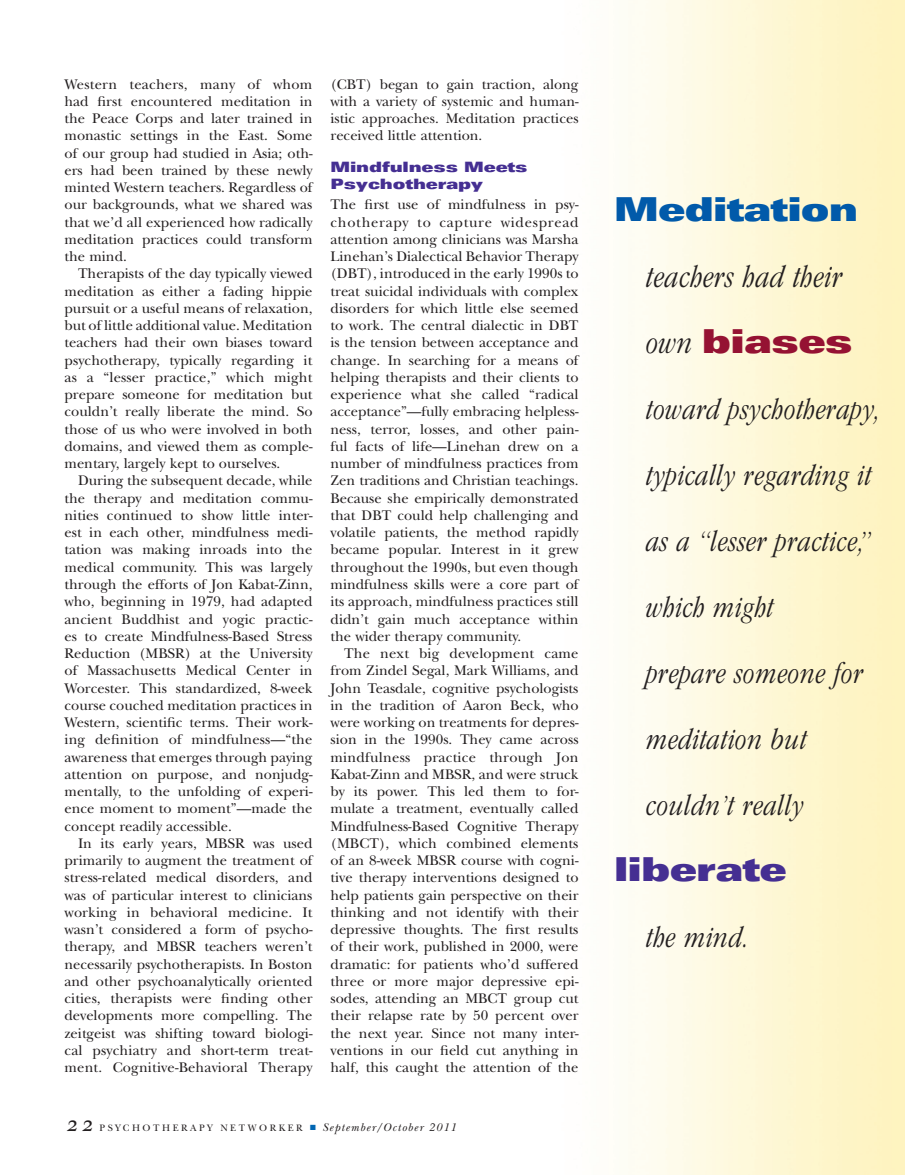
<style>
.page{position:relative;width:905px;height:1175px;background:#fff}
.page>*{position:absolute;margin:0;border:0;box-sizing:border-box;transform-origin:0 0}
.Paragraph_Style_3{font:900 expanded 33px "Univers";letter-spacing:-.025em;color:#015aaa}
.Paragraph_Style_3-2{font:900 expanded 33px "Univers";letter-spacing:-.025em;color:#951233}
.Paragraph_Style_3-3{font:900 expanded 33px "Univers";letter-spacing:-.025em;color:#452f92}
.Paragraph_Style_3-4{font:italic 300 condensed 31.5px "Garamond";letter-spacing:.025em;color:#231f20}
.Paragraph_Style_3-5{font:italic 300 condensed 30px "Garamond";letter-spacing:.025em;color:#231f20}
.t1{font:24px "New Baskerville Italic Os F";color:#231f20}
.Feature_Body{font:14.55px/17.2px "New Baskerville";color:#231f20;text-align:justify}
.Feature_Body_No_Inde{font:14.55px/17.2px "New Baskerville";color:#231f20;text-align:justify}
.Feature_Subhead{font:900 expanded 14.25px/17.2px "Univers";letter-spacing:-.01em;color:#452f92}
.t2{font:9.75px "New Baskerville";letter-spacing:.26em;color:#231f20}
.s1{color:#0166b3}
.s2{font-style:italic;font-size:11.7px}
.s3{font-family:"Garamond";font-weight:300;font-style:italic;font-stretch:condensed;font-size:31.5px;color:#231f20}
</style>
<div class="page">
<p class="Feature_Body_No_Inde" style="left:64px;top:75px;width:249px">Western teachers, many of whom had first encountered meditation in the Peace Corps and later trained in monastic settings in the East. Some of our group had studied in Asia; oth&shy;ers had been trained by these newly minted Western teachers. Regardless of our backgrounds, what we shared was that we’d all experienced how radically meditation practices could transform the mind.</p>
<p class="Feature_Body" style="left:64px;top:265px;width:249px;text-indent:14px">Therapists of the day typically viewed meditation as either a fading hippie pursuit or a useful means of relaxation, but of little additional value. Meditation teachers had their own biases toward psychotherapy, typically regarding it as a “lesser practice,” which might prepare someone for meditation but couldn’t really liberate the mind. So those of us who were involved in both domains, and viewed them as comple&shy;mentary, largely kept to ourselves.</p>
<p class="Feature_Body" style="left:64px;top:472px;width:250px;text-indent:14px">During the subsequent decade, while the therapy and meditation commu&shy;nities continued to show little inter&shy;est in each other, mindfulness medi&shy;tation was making inroads into the medical community. This was largely through the efforts of Jon Kabat-Zinn, who, beginning in 1979, had adapted ancient Buddhist and yogic practic&shy;es to create Mindfulness-Based Stress Reduction (MBSR) at the University of Massachusetts Medical Center in Worcester. This standardized, 8-week course couched meditation practices in Western, scientific terms. Their work&shy;ing definition of mindfulness—“the awareness that emerges through paying attention on purpose, and nonjudg&shy;mentally, to the unfolding of experi&shy;ence moment to moment”—made the concept readily accessible.</p>
<p class="Feature_Body" style="left:64px;top:834px;width:249px;text-indent:14px">In its early years, MBSR was used primarily to augment the treatment of stress-related medical disorders, and was of particular interest to clinicians working in behavioral medicine. It wasn’t considered a form of psycho&shy;therapy, and MBSR teachers weren’t necessarily psychotherapists. In Boston and other psychoanalytically oriented cities, therapists were finding other developments more compelling. The zeitgeist was shifting toward biologi&shy;cal psychiatry and short-term treat&shy;ment. Cognitive-Behavioral Therapy</p>
<p class="Feature_Body" style="left:330px;top:75px;width:249px">(CBT) began to gain traction, along with a variety of systemic and human&shy;istic approaches. Meditation practices received little attention.</p>
<p class="Feature_Subhead" style="left:330px;top:158px;width:198px">Mindfulness Meets<br>Psychotherapy</p>
<p class="Feature_Body_No_Inde" style="left:330px;top:196px;width:250px">The first use of mindfulness in psy&shy;chotherapy to capture widespread attention among clinicians was Marsha Linehan’s Dialectical Behavior Therapy (DBT), introduced in the early 1990s to treat suicidal individuals with complex disorders for which little else seemed to work. The central dialectic in DBT is the tension between acceptance and change. In searching for a means of helping therapists and their clients to experience what she called “radical acceptance”—fully embracing helpless&shy;ness, terror, losses, and other pain&shy;ful facts of life—Linehan drew on a number of mindfulness practices from Zen traditions and Christian teachings.<br>Because she empirically demonstrated that DBT could help challenging and volatile patients, the method rapidly became popular. Interest in it grew throughout the 1990s, but even though mindfulness skills were a core part of its approach, mindfulness practices still didn’t gain much acceptance within the wider therapy community.</p>
<p class="Feature_Body" style="left:330px;top:645px;width:249px;text-indent:14px">The next big development came from Zindel Segal, Mark Williams, and John Teasdale, cognitive psychologists in the tradition of Aaron Beck, who were working on treatments for depres&shy;sion in the 1990s. They came across mindfulness practice through Jon Kabat-Zinn and MBSR, and were struck by its power. This led them to for&shy;mulate a treatment, eventually called Mindfulness-Based Cognitive Therapy (MBCT), which combined elements of an 8-week MBSR course with cogni&shy;tive therapy interventions designed to help patients gain perspective on their thinking and not identify with their depressive thoughts. The first results of their work, published in 2000, were dramatic: for patients who’d suffered three or more major depressive epi&shy;sodes, attending an MBCT group cut their relapse rate by 50 percent over the next year. Since not many inter&shy;ventions in our field cut anything in half, this caught the attention of the</p>
<h3 class="t1" style="left:64px;top:1109px;width:30px">22</h3>
<p class="t2" style="left:99px;top:1122px;width:358px">PSYCHOTHERAPY NETWORKER <span class="s1">■</span> <span class="s2">September/October 2011</span></p>
<p class="Paragraph_Style_3" style="left:614px;top:190px;width:246px">Meditation</p>
<p class="Paragraph_Style_3-4" style="left:646px;top:260px;width:198px">teachers had their</p>
<p class="Paragraph_Style_3-2" style="left:646px;top:322px;width:208px"><span class="s3">own</span> biases</p>
<p class="Paragraph_Style_3-5" style="left:646px;top:394px;width:236px">toward psychotherapy,</p>
<p class="Paragraph_Style_3-5" style="left:646px;top:460px;width:227px">typically regarding it</p>
<p class="Paragraph_Style_3-5" style="left:646px;top:526px;width:226px">as a “lesser practice,”</p>
<p class="Paragraph_Style_3-5" style="left:646px;top:592px;width:129px">which might</p>
<p class="Paragraph_Style_3-5" style="left:646px;top:658px;width:218px">prepare someone for</p>
<p class="Paragraph_Style_3-5" style="left:646px;top:724px;width:162px">meditation but</p>
<p class="Paragraph_Style_3-5" style="left:646px;top:790px;width:159px">couldn’t really</p>
<p class="Paragraph_Style_3-3" style="left:614px;top:850px;width:174px">liberate</p>
<p class="Paragraph_Style_3-5" style="left:646px;top:922px;width:104px">the mind.</p>
</div>
